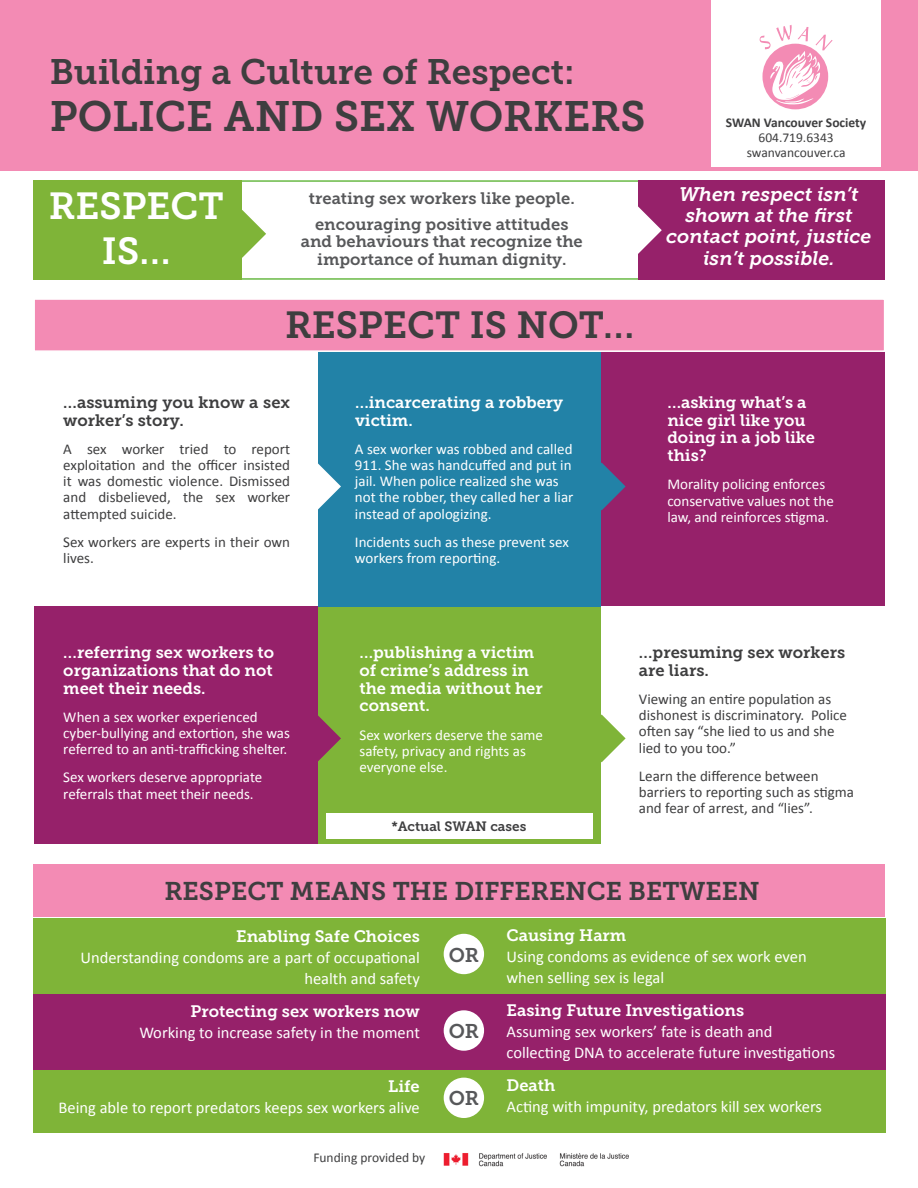
<style>
.page{position:relative;width:918px;height:1188px;background:#fff}
.page>*{position:absolute;margin:0;border:0;box-sizing:border-box;transform-origin:0 0}
.t1{font:42.3px "Museo Slab 700";color:#3e3e3f}
.t2{font:37.5px "Museo Slab 700";color:#3e3e3f}
.t3{font:37.5px/45px "Museo Slab 700";color:#fff;text-align:center}
.t4{font:35.25px "Museo Slab 700";color:#3e3e3f}
.t5{font:25.5px "Museo Slab 700";color:#3e3e3f}
.t6{font:19.8px "Museo Slab 700";color:#57585a}
.t7{font:italic 19.5px/21px "Museo Slab 700";color:#fff;text-align:center}
.t8{font:16.5px/21px "Calibri";color:#fff}
.t9{font:16.5px/17.9px "Museo Slab 700";color:#fff}
.t10{font:16.5px/17.9px "Museo Slab 700";color:#57585a;text-align:center}
.t11{font:16.5px/17.9px "Museo Slab 700";color:#3e3e3f}
.t12{font:15px/16.2px "Calibri";color:#fff}
.t13{font:15px/16.2px "Calibri";color:#3e3e3f}
.t14{font:13.5px/15px "Calibri";color:#3e3e3f;text-align:center}
.t15{font:700 13.5px "Calibri";color:#3e3e3f}
.t16{font:13.5px "Museo Slab 700";color:#3e3e3f}
</style>
<div class="page">
<div style="left:34px;top:1069px;width:852px;height:64px;background:#7fb438"></div>
<div style="left:0;top:0;width:918px;height:170px;background:#f38bb4"></div>
<div style="left:231px;top:180px;width:413px;height:100px;background:#fff;border:2px solid #69b945"></div>
<div style="left:33px;top:994px;width:853px;height:75px;background:#96216a"></div>
<div style="left:33px;top:918px;width:853px;height:76px;background:#7fb438"></div>
<div style="left:312px;top:606px;width:289px;height:238px;background:#7fb438"></div>
<div style="left:313px;top:351px;width:288px;height:256px;background:#2282a7"></div>
<svg style="left:317px;top:463px;width:24px;height:47px"></svg>
<div style="left:34px;top:351px;width:283px;height:256px;background:#fff"></div>
<div style="left:601px;top:351px;width:284px;height:256px;background:#96216a"></div>
<div style="left:34px;top:606px;width:284px;height:238px;background:#96216a"></div>
<div style="left:601px;top:606px;width:284px;height:238px;background:#fff"></div>
<div style="left:33px;top:298px;width:852px;height:54px;background:#f38bb4;border:2px solid #fff"></div>
<div style="left:33px;top:180px;width:209px;height:100px;background:#7fb438"></div>
<div style="left:34px;top:865px;width:851px;height:52px;background:#f38bb4"></div>
<svg style="left:601px;top:463px;width:25px;height:47px"></svg>
<svg style="left:318px;top:715px;width:23px;height:47px"></svg>
<svg style="left:601px;top:714px;width:25px;height:48px"></svg>
<svg style="left:242px;top:210px;width:24px;height:48px"></svg>
<div style="left:638px;top:180px;width:246px;height:100px;background:#96216a"></div>
<svg style="left:638px;top:206px;width:24px;height:48px"></svg>
<div style="left:444px;top:934px;width:40px;height:40px;background:#fff;border-radius:50%"></div>
<div style="left:444px;top:1010px;width:40px;height:41px;background:#fff;border-radius:50%"></div>
<div style="left:444px;top:1078px;width:40px;height:40px;background:#fff;border-radius:50%"></div>
<div style="left:711px;top:0;width:170px;height:166px;background:#fff"></div>
<div style="left:326px;top:814px;width:267px;height:25px;background:#fff"></div>
<img style="left:443px;top:1153px;width:186px;height:14px">
<div style="left:762px;top:44px;width:66px;height:65px;background:#f38bb4;border-radius:50%"></div>
<svg style="left:760px;top:25px;width:73px;height:80px"></svg>
<h3 class="t4" style="left:50px;top:51px;width:527px">Building a Culture of Respect:</h3>
<h1 class="t1" style="left:50px;top:92px;width:598px">POLICE AND SEX WORKERS</h1>
<h2 class="t3" style="left:49px;top:184px;width:177px">RESPECT<br>IS…</h2>
<p class="t10" style="left:309px;top:190px;width:267px">treating sex workers like people.</p>
<p class="t10" style="left:301px;top:215px;width:284px">encouraging positive attitudes and behaviours that recognize the importance of human dignity.</p>
<h2 class="t2" style="left:285px;top:304px;width:351px">RESPECT IS NOT…</h2>
<p class="t11" style="left:63px;top:393px;width:228px">…assuming you know a sex worker’s story.</p>
<p class="t13" style="left:63px;top:440px;width:228px;text-align:justify">A sex worker tried to report exploitation and the officer insisted it was domestic violence. Dismissed and disbelieved, the sex worker attempted suicide.</p>
<p class="t13" style="left:63px;top:533px;width:228px">Sex workers are experts in their own lives.</p>
<p class="t9" style="left:355px;top:393px;width:210px">…incarcerating a robbery victim.</p>
<p class="t12" style="left:355px;top:440px;width:220px">A sex worker was robbed and called<br>911. She was handcuffed and put in jail. When police realized she was not the robber, they called her a liar instead of apologizing.</p>
<p class="t12" style="left:355px;top:533px;width:215px">Incidents such as these prevent sex workers from reporting.</p>
<p class="t15" style="left:726px;top:114px;width:142px">SWAN Vancouver Society</p>
<p class="t14" style="left:747px;top:129px;width:100px">604.719.6343 swanvancouver.ca</p>
<h3 class="t7" style="left:666px;top:184px;width:207px">When respect isn’t shown at the first contact point, justice isn’t possible.</h3>
<p class="t9" style="left:667px;top:393px;width:149px">…asking what’s a nice girl like you doing in a job like this?</p>
<p class="t12" style="left:667px;top:476px;width:168px">Morality policing enforces conservative values not the law, and reinforces stigma.</p>
<p class="t9" style="left:63px;top:643px;width:212px;text-align:justify">…referring sex workers to organizations that do not meet their needs.</p>
<p class="t12" style="left:63px;top:708px;width:228px">When a sex worker experienced cyber-bullying and extortion, she was referred to an anti-trafficking shelter.</p>
<p class="t12" style="left:63px;top:769px;width:201px">Sex workers deserve appropriate referrals that meet their needs.</p>
<p class="t9" style="left:359px;top:643px;width:185px">…publishing a victim of crime’s address in the media without her consent.</p>
<p class="t12" style="left:359px;top:726px;width:185px">Sex workers deserve the same safety, privacy and rights as everyone else.</p>
<p class="t16" style="left:392px;top:818px;width:136px">*Actual SWAN cases</p>
<p class="t11" style="left:639px;top:643px;width:208px">…presuming sex workers are liars.</p>
<p class="t13" style="left:639px;top:690px;width:210px">Viewing an entire population as dishonest is discriminatory. Police often say “she lied to us and she lied to you too.”</p>
<p class="t13" style="left:639px;top:767px;width:217px">Learn the difference between barriers to reporting such as stigma and fear of arrest, and “lies”.</p>
<h3 class="t5" style="left:164px;top:876px;width:597px">RESPECT MEANS THE DIFFERENCE BETWEEN</h3>
<p class="t9" style="left:236px;top:927px;width:185px">Enabling Safe Choices</p>
<p class="t8" style="left:80px;top:946px;width:341px;text-align:right">Understanding condoms are a part of occupational health and safety</p>
<p class="t9" style="left:190px;top:1002px;width:231px">Protecting sex workers now</p>
<p class="t8" style="left:139px;top:1021px;width:282px">Working to increase safety in the moment</p>
<p class="t9" style="left:388px;top:1077px;width:33px">Life</p>
<p class="t8" style="left:59px;top:1096px;width:363px">Being able to report predators keeps sex workers alive</p>
<p class="t14" style="left:313px;top:1149px;width:114px">Funding provided by</p>
<h3 class="t6" style="left:449px;top:944px;width:32px">OR</h3>
<h3 class="t6" style="left:449px;top:1020px;width:32px">OR</h3>
<h3 class="t6" style="left:449px;top:1087px;width:32px">OR</h3>
<p class="t9" style="left:507px;top:927px;width:121px">Causing Harm</p>
<p class="t8" style="left:507px;top:945px;width:302px">Using condoms as evidence of sex work even when selling sex is legal</p>
<p class="t9" style="left:507px;top:1002px;width:239px">Easing Future Investigations</p>
<p class="t8" style="left:507px;top:1020px;width:330px">Assuming sex workers’ fate is death and collecting DNA to accelerate future investigations</p>
<p class="t9" style="left:507px;top:1077px;width:50px">Death</p>
<p class="t8" style="left:507px;top:1095px;width:317px">Acting with impunity, predators kill sex workers</p>
</div>
